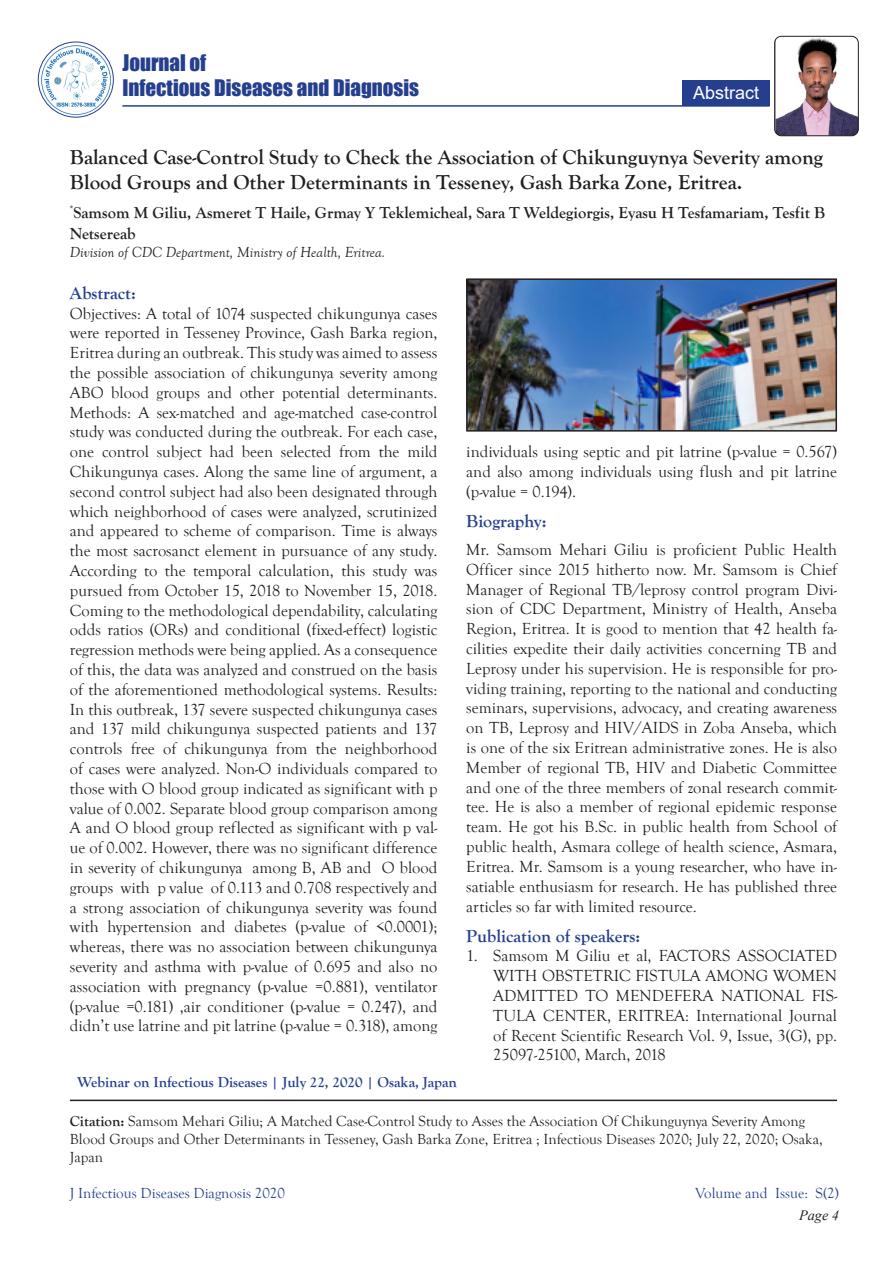
<style>
.page{position:relative;width:893px;height:1263px;background:#fff}
.page>*{position:absolute;margin:0;border:0;box-sizing:border-box;transform-origin:0 0}
.t1{font:700 21px/25.2px "Goudy Old Style T";color:#231f20}
.t2{font:21px/25.2px "Impact";color:#253f8e}
.t3{font:700 18px "Goudy Old Style T";color:#253f8e}
.t4{font:18px "Arial";color:#fff}
.t5{font:16.5px/19.8px "Goudy Old Style T";color:#231f20;text-align:justify}
.t6{font:700 16.5px/21.6px "Goudy Old Style T";color:#231f20}
.t7{font:15px/18px "Goudy Old Style T";color:#231f20}
.t8{font:15px "Goudy Old Style T";color:#253f8e}
.t9{font:700 15px "Goudy Old Style T";color:#253f8e}
.t10{font:italic 15px "Goudy Old Style T";color:#231f20}
.t11{font:italic 14.25px "Times New Roman";color:#231f20}
.s1{font-weight:700}
</style>
<div class="page">
<img style="left:38px;top:42px;width:75px;height:75px;border-radius:38px">
<div style="left:38px;top:42px;width:76px;height:76px;border:1px solid #253f8e;border-radius:50%"></div>
<div style="left:682px;top:80px;width:88px;height:25px;background:#253f8e"></div>
<hr style="left:122px;top:105px;width:648px;height:2px;background:#253f8e">
<img style="left:775px;top:36px;width:83px;height:100px">
<div style="left:774px;top:36px;width:85px;height:100px;border:1px solid #231f20;border-radius:7px"></div>
<hr style="left:70px;top:1100px;width:767px;height:1px;background:#231f20">
<img style="left:469px;top:281px;width:365px;height:148px">
<div style="left:466px;top:278px;width:371px;height:154px;border:2px solid #231f20"></div>
<p class="t2" style="left:122px;top:49px;width:298px">Journal of<br>Infectious Diseases and Diagnosis</p>
<p class="t4" style="left:693px;top:80px;width:68px">Abstract</p>
<p class="t1" style="left:70px;top:145px;width:755px">Balanced Case-Control Study to Check the Association of Chikunguynya Severity among<br>Blood Groups and Other Determinants in Tesseney, Gash Barka Zone, Eritrea.</p>
<p class="t6" style="left:70px;top:202px;width:757px"><sup>*</sup>Samsom M Giliu, Asmeret T Haile, Grmay Y Teklemicheal, Sara T Weldegiorgis, Eyasu H Tesfamariam, Tesfit B<br>Netsereab</p>
<p class="t10" style="left:70px;top:244px;width:317px">Division of CDC Department, Ministry of Health, Eritrea.</p>
<p class="t3" style="left:70px;top:283px;width:68px">Abstract:</p>
<p class="t5" style="left:70px;top:304px;width:369px">Objectives: A total of 1074 suspected chikungunya cases were reported in Tesseney Province, Gash Barka region, Eritrea during an outbreak. This study was aimed to assess the possible association of chikungunya severity among ABO blood groups and other potential determinants.<br>Methods: A sex-matched and age-matched case-control study was conducted during the outbreak. For each case, one control subject had been selected from the mild Chikungunya cases. Along the same line of argument, a second control subject had also been designated through which neighborhood of cases were analyzed, scrutinized and appeared to scheme of comparison. Time is always the most sacrosanct element in pursuance of any study.<br>According to the temporal calculation, this study was pursued from October 15, 2018 to November 15, 2018.<br>Coming to the methodological dependability, calculating odds ratios (ORs) and conditional (fixed-effect) logistic regression methods were being applied. As a consequence of this, the data was analyzed and construed on the basis of the aforementioned methodological systems. Results:<br>In this outbreak, 137 severe suspected chikungunya cases and 137 mild chikungunya suspected patients and 137 controls free of chikungunya from the neighborhood of cases were analyzed. Non-O individuals compared to those with O blood group indicated as significant with p value of 0.002. Separate blood group comparison among A and O blood group reflected as significant with p val&shy;ue of 0.002. However, there was no significant difference in severity of chikungunya among B, AB and O blood groups with p value of 0.113 and 0.708 respectively and a strong association of chikungunya severity was found with hypertension and diabetes (p-value of &lt;0.0001); whereas, there was no association between chikungunya severity and asthma with p-value of 0.695 and also no association with pregnancy (p-value =0.881), ventilator (p-value =0.181) ,air conditioner (p-value = 0.247), and didn’t use latrine and pit latrine (p-value = 0.318), among</p>
<p class="t9" style="left:77px;top:1074px;width:381px">Webinar on Infectious Diseases | July 22, 2020 | Osaka, Japan</p>
<p class="t5" style="left:466px;top:442px;width:372px">individuals using septic and pit latrine (p-value = 0.567) and also among individuals using flush and pit latrine (p-value = 0.194).</p>
<p class="t3" style="left:466px;top:511px;width:82px">Biography:</p>
<p class="t5" style="left:466px;top:540px;width:372px">Mr. Samsom Mehari Giliu is proficient Public Health Officer since 2015 hitherto now. Mr. Samsom is Chief Manager of Regional TB/leprosy control program Divi&shy;sion of CDC Department, Ministry of Health, Anseba Region, Eritrea. It is good to mention that 42 health fa&shy;cilities expedite their daily activities concerning TB and Leprosy under his supervision. He is responsible for pro&shy;viding training, reporting to the national and conducting seminars, supervisions, advocacy, and creating awareness on TB, Leprosy and HIV/AIDS in Zoba Anseba, which is one of the six Eritrean administrative zones. He is also Member of regional TB, HIV and Diabetic Committee and one of the three members of zonal research commit&shy;tee. He is also a member of regional epidemic response team. He got his B.Sc. in public health from School of public health, Asmara college of health science, Asmara, Eritrea. Mr. Samsom is a young researcher, who have in&shy;satiable enthusiasm for research. He has published three articles so far with limited resource.</p>
<p class="t3" style="left:466px;top:926px;width:176px">Publication of speakers:</p>
<p class="t5" style="left:493px;top:946px;width:345px;text-indent:-27px">1. Samsom M Giliu et al, FACTORS ASSOCIATED WITH OBSTETRIC FISTULA AMONG WOMEN ADMITTED TO MENDEFERA NATIONAL FIS-TULA CENTER, ERITREA: International Journal of Recent Scientific Research Vol. 9, Issue, 3(G), pp.<br>25097-25100, March, 2018</p>
<p class="t7" style="left:70px;top:1112px;width:754px"><span class="s1">Citation:</span> Samsom Mehari Giliu; A Matched Case-Control Study to Asses the Association Of Chikunguynya Severity Among<br>Blood Groups and Other Determinants in Tesseney, Gash Barka Zone, Eritrea ; Infectious Diseases 2020; July 22, 2020; Osaka,<br>Japan</p>
<p class="t8" style="left:70px;top:1185px;width:217px">J Infectious Diseases Diagnosis 2020</p>
<p class="t8" style="left:695px;top:1185px;width:145px">Volume and Issue: S(2)</p>
<p class="t11" style="left:799px;top:1206px;width:41px">Page 4</p>
</div>
